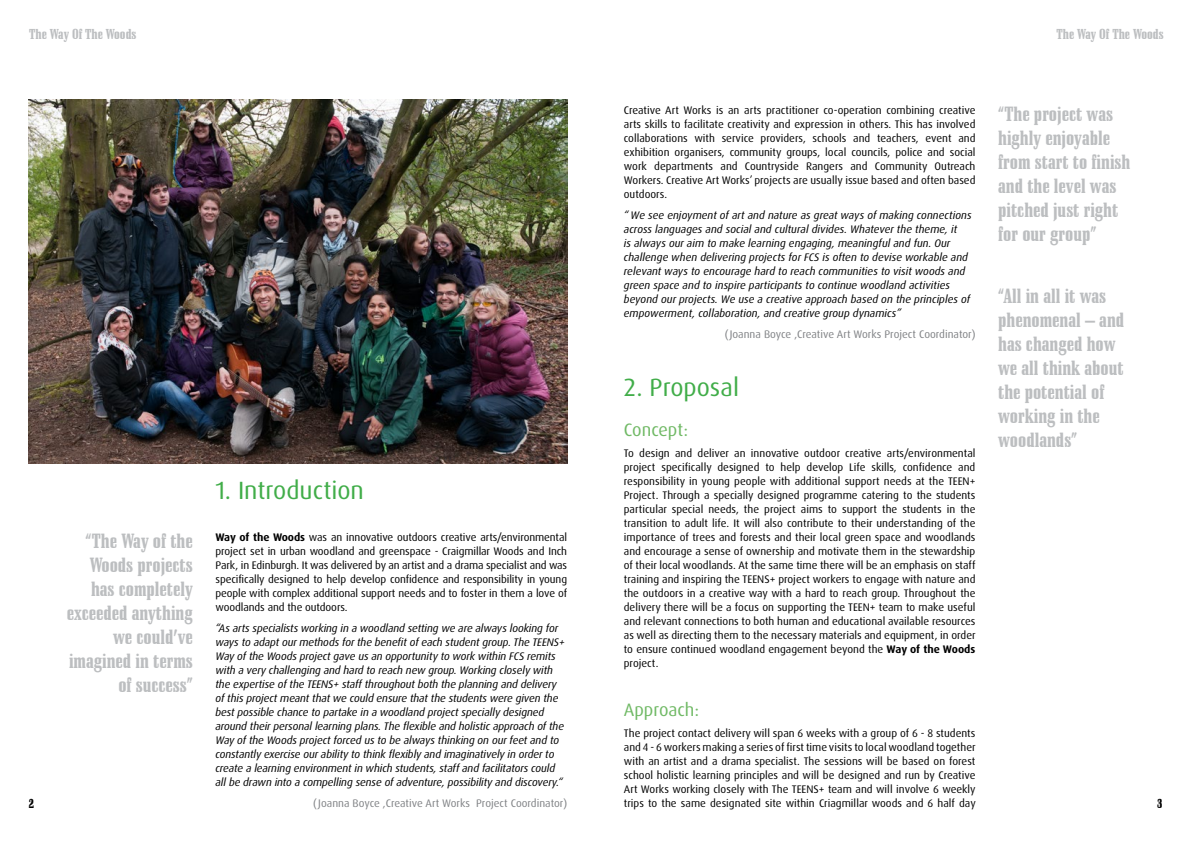
<style>
.page{position:relative;width:1191px;height:842px;background:#fff}
.page>*{position:absolute;margin:0;border:0;box-sizing:border-box;transform-origin:0 0}
.t1{font:25px "Dax OT";color:#41ad49}
.t2{font:900 condensed 20px/24px "Schadow BT";color:#bcbec0}
.t3{font:18px "Dax OT";color:#70b965}
.t4{font:900 condensed 14px "Schadow BT";color:#bcbec0}
.t5{font:900 condensed 14px "Schadow BT";color:#000}
.t6{font:11px/14px "Dax OT";color:#000;text-align:justify}
.t7{font:italic 11px/14px "Dax OT";letter-spacing:-.01em;color:#000}
.t8{font:11px "Dax OT";color:#808285}
.s1{font-weight:700}
</style>
<div class="page">
<img style="left:28px;top:100px;width:539px;height:363px">
<p class="t4" style="left:29px;top:25px;width:109px">The Way Of The Woods</p>
<p class="t4" style="left:1056px;top:25px;width:109px">The Way Of The Woods</p>
<p class="t6" style="left:624px;top:103px;width:353px">Creative Art Works is an arts practitioner co-operation combining creative arts skills to facilitate creativity and expression in others. This has involved collaborations with service providers, schools and teachers, event and exhibition organisers, community groups, local councils, police and social work departments and Countryside Rangers and Community Outreach Workers. Creative Art Works’ projects are usually issue based and often based outdoors.</p>
<p class="t7" style="left:624px;top:208px;width:349px">“ We see enjoyment of art and nature as great ways of making connections across languages and social and cultural divides. Whatever the theme, it<br>is always our aim to make learning engaging, meaningful and fun. Our challenge when delivering projects for FCS is often to devise workable and relevant ways to encourage hard to reach communities to visit woods and green space and to inspire participants to continue woodland activities beyond our projects. We use a creative approach based on the principles of empowerment, collaboration, and creative group dynamics”</p>
<p class="t8" style="left:724px;top:327px;width:252px">(Joanna Boyce ,Creative Art Works Project Coordinator)</p>
<h1 class="t1" style="left:624px;top:372px;width:117px">2. Proposal</h1>
<h3 class="t3" style="left:624px;top:418px;width:66px">Concept:</h3>
<p class="t6" style="left:624px;top:446px;width:353px">To design and deliver an innovative outdoor creative arts/environmental project specifically designed to help develop Life skills, confidence and responsibility in young people with additional support needs at the TEEN+ Project. Through a specially designed programme catering to the students particular special needs, the project aims to support the students in the transition to adult life. It will also contribute to their understanding of the importance of trees and forests and their local green space and woodlands and encourage a sense of ownership and motivate them in the stewardship of their local woodlands. At the same time there will be an emphasis on staff training and inspiring the TEENS+ project workers to engage with nature and the outdoors in a creative way with a hard to reach group. Throughout the delivery there will be a focus on supporting the TEEN+ team to make useful and relevant connections to both human and educational available resources as well as directing them to the necessary materials and equipment, in order to ensure continued woodland engagement beyond the <span class="s1">Way of the Woods </span>project.</p>
<h3 class="t3" style="left:624px;top:698px;width:77px">Approach:</h3>
<p class="t6" style="left:624px;top:726px;width:353px">The project contact delivery will span 6 weeks with a group of 6 - 8 students and 4 - 6 workers making a series of first time visits to local woodland together with an artist and a drama specialist. The sessions will be based on forest school holistic learning principles and will be designed and run by Creative Art Works working closely with The TEENS+ team and will involve 6 weekly trips to the same designated site within Criagmillar woods and 6 half day</p>
<h2 class="t2" style="left:998px;top:101px;width:134px">“The project was highly enjoyable from start to finish and the level was pitched just right for our group”</h2>
<h2 class="t2" style="left:998px;top:283px;width:128px">“All in all it was phenomenal – and has changed how we all think about the potential of working in the woodlands”</h2>
<h1 class="t1" style="left:215px;top:475px;width:150px">1. Introduction</h1>
<p class="t6" style="left:215px;top:530px;width:353px"><span class="s1">Way of the Woods</span> was an innovative outdoors creative arts/environmental project set in urban woodland and greenspace - Craigmillar Woods and Inch Park, in Edinburgh. It was delivered by an artist and a drama specialist and was specifically designed to help develop confidence and responsibility in young people with complex additional support needs and to foster in them a love of woodlands and the outdoors.</p>
<p class="t7" style="left:215px;top:621px;width:351px">“As arts specialists working in a woodland setting we are always looking for ways to adapt our methods for the benefit of each student group. The TEENS+ Way of the Woods project gave us an opportunity to work within FCS remits with a very challenging and hard to reach new group. Working closely with the expertise of the TEENS+ staff throughout both the planning and delivery of this project meant that we could ensure that the students were given the best possible chance to partake in a woodland project specially designed around their personal learning plans. The flexible and holistic approach of the Way of the Woods project forced us to be always thinking on our feet and to constantly exercise our ability to think flexibly and imaginatively in order to create a learning environment in which students, staff and facilitators could all be drawn into a compelling sense of adventure, possibility and discovery.“</p>
<p class="t8" style="left:313px;top:796px;width:255px">(Joanna Boyce ,Creative Art Works Project Coordinator)</p>
<h2 class="t2" style="left:67px;top:529px;width:127px;text-align:right">“The Way of the<br>Woods projects has completely exceeded anything we could’ve imagined in terms of success”</h2>
<p class="t5" style="left:28px;top:794px;width:7px">2</p>
<p class="t5" style="left:1156px;top:795px;width:7px">3</p>
</div>
